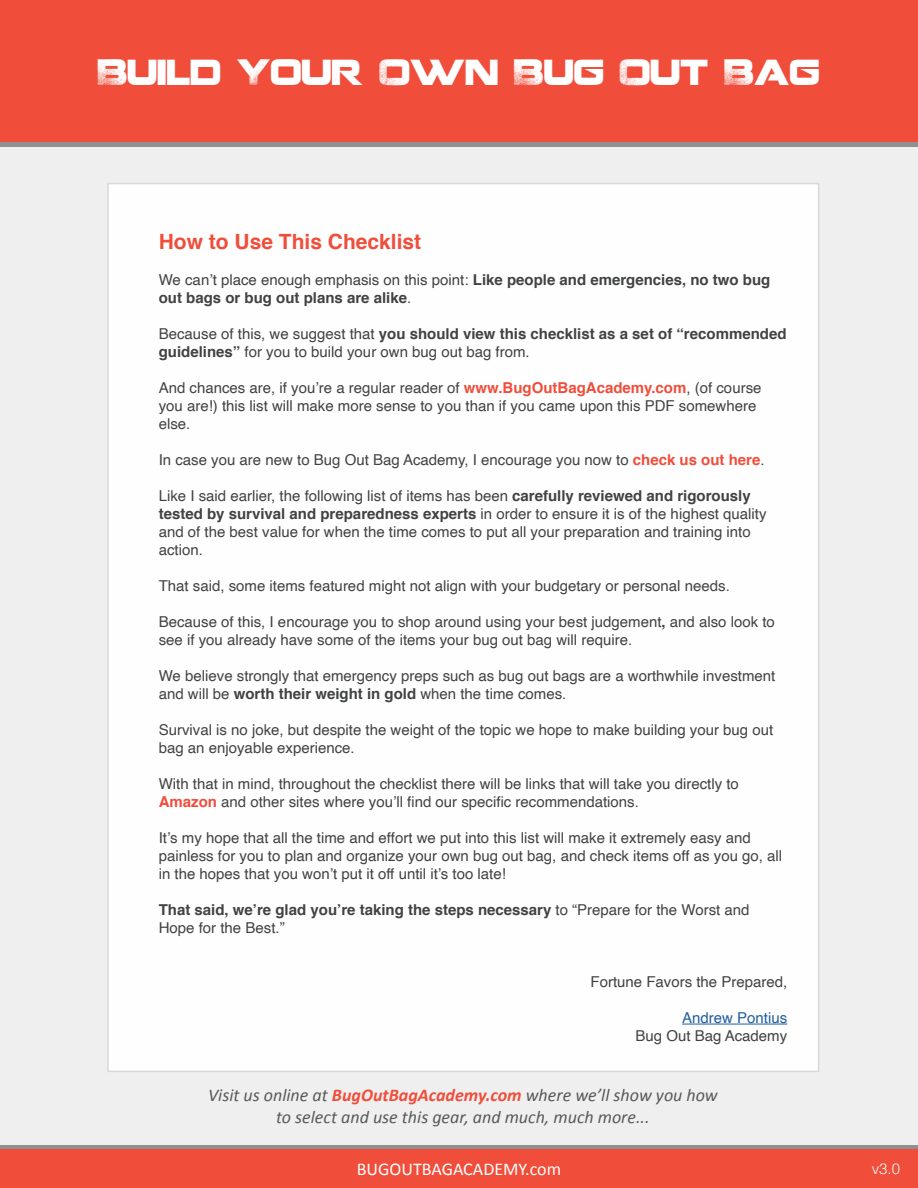
<style>
.page{position:relative;width:918px;height:1188px;background:#fff}
.page>*{position:absolute;margin:0;border:0;box-sizing:border-box;transform-origin:0 0}
.t1{font:36px "Coalition";color:#fff;scale:.9 1}
.t2{font:700 21px "Helvetica";color:#f04e3b}
.t3{font:italic 18px/21.6px "Calibri";color:#595959;text-align:center}
.t4{font:18px "Calibri";color:#fff}
.t5{font:15px/18px "Helvetica";color:#414243}
.t6{font:700 15px/18px "Helvetica";color:#414243}
.t7{font:15px "Helvetica";color:#215e9e}
.t8{font:300 15px "Helvetica";color:#fff}
.s1{font-weight:400}
.s2{font-weight:700}
.s3{font-weight:700;color:#f04e3b}
.s4{color:#444344}
</style>
<div class="page">
<div style="left:0;top:0;width:918px;height:143px;background:#f04e3b"></div>
<div style="left:0;top:1149px;width:918px;height:39px;background:#f04e3b"></div>
<hr style="left:0;top:1145px;width:918px;height:4px;background:#909090">
<div style="left:0;top:143px;width:918px;height:1002px;background:#efefef"></div>
<div style="left:107px;top:183px;width:712px;height:889px;background:#fefefe;border:2px solid #d9d9d9"></div>
<hr style="left:0;top:143px;width:918px;height:4px;background:#909090">
<hr style="left:682px;top:1024px;width:105px;height:1px;background:#215e9e">
<h1 class="t1" style="left:98px;top:48px;width:804px">BUILD YOUR OWN BUG OUT BAG</h1>
<h2 class="t2" style="left:159px;top:225px;width:264px">How to Use This Checklist</h2>
<p class="t6" style="left:159px;top:271px;width:613px"><span class="s1">We can’t place enough emphasis on this point:</span> Like people and emergencies, no two bug out bags or bug out plans are alike<span class="s1">.</span></p>
<p class="t5" style="left:159px;top:325px;width:629px">Because of this, we suggest that <span class="s2">you should view this checklist as a set of “recommended guidelines”</span> for you to build your own bug out bag from.</p>
<p class="t5" style="left:159px;top:379px;width:604px">And chances are, if you’re a regular reader of <span class="s3">www.BugOutBagAcademy.com</span>, (of course you are!) this list will make more sense to you than if you came upon this PDF somewhere else.</p>
<p class="t5" style="left:159px;top:451px;width:607px">In case you are new to Bug Out Bag Academy, I encourage you now to <span class="s3">check us out here</span>.</p>
<p class="t5" style="left:159px;top:487px;width:609px">Like I said earlier, the following list of items has been <span class="s2">carefully reviewed and rigorously tested by survival and preparedness experts</span> in order to ensure it is of the highest quality and of the best value for when the time comes to put all your preparation and training into action.</p>
<p class="t5" style="left:159px;top:577px;width:573px">That said, some items featured might not align with your budgetary or personal needs.</p>
<p class="t5" style="left:159px;top:613px;width:618px">Because of this, I encourage you to shop around using your best judgement<span class="s2">,</span> and also look to see if you already have some of the items your bug out bag will require.</p>
<p class="t5" style="left:159px;top:667px;width:618px">We believe strongly that emergency preps such as bug out bags are a worthwhile investment and will be <span class="s2">worth their weight in gold</span> when the time comes.</p>
<p class="t5" style="left:159px;top:721px;width:616px">Survival is no joke, but despite the weight of the topic we hope to make building your bug out bag an enjoyable experience.</p>
<p class="t5" style="left:159px;top:775px;width:582px">With that in mind, throughout the checklist there will be links that will take you directly to<br><span class="s3">Amazon</span> <span class="s4">and other sites</span> where you’ll find our specific recommendations.</p>
<p class="t5" style="left:159px;top:829px;width:625px">It’s my hope that all the time and effort we put into this list will make it extremely easy and painless for you to plan and organize your own bug out bag, and check items off as you go, all in the hopes that you won’t put it off until it’s too late!</p>
<p class="t6" style="left:159px;top:901px;width:592px">That said, we’re glad you’re taking the steps necessary <span class="s1">to “Prepare for the Worst and<br>Hope for the Best.”</span></p>
<p class="t5" style="left:591px;top:973px;width:198px">Fortune Favors the Prepared,</p>
<p class="t7" style="left:682px;top:1006px;width:107px">Andrew Pontius</p>
<p class="t5" style="left:636px;top:1027px;width:153px">Bug Out Bag Academy</p>
<p class="t3" style="left:208px;top:1084px;width:511px">Visit us online at <span class="s3">BugOutBagAcademy.com</span> where we’ll show you how to select and use this gear, and much, much more...</p>
<p class="t4" style="left:357px;top:1158px;width:206px">BUGOUTBAGACADEMY.com</p>
<p class="t8" style="left:872px;top:1156px;width:30px">v3.0</p>
</div>
